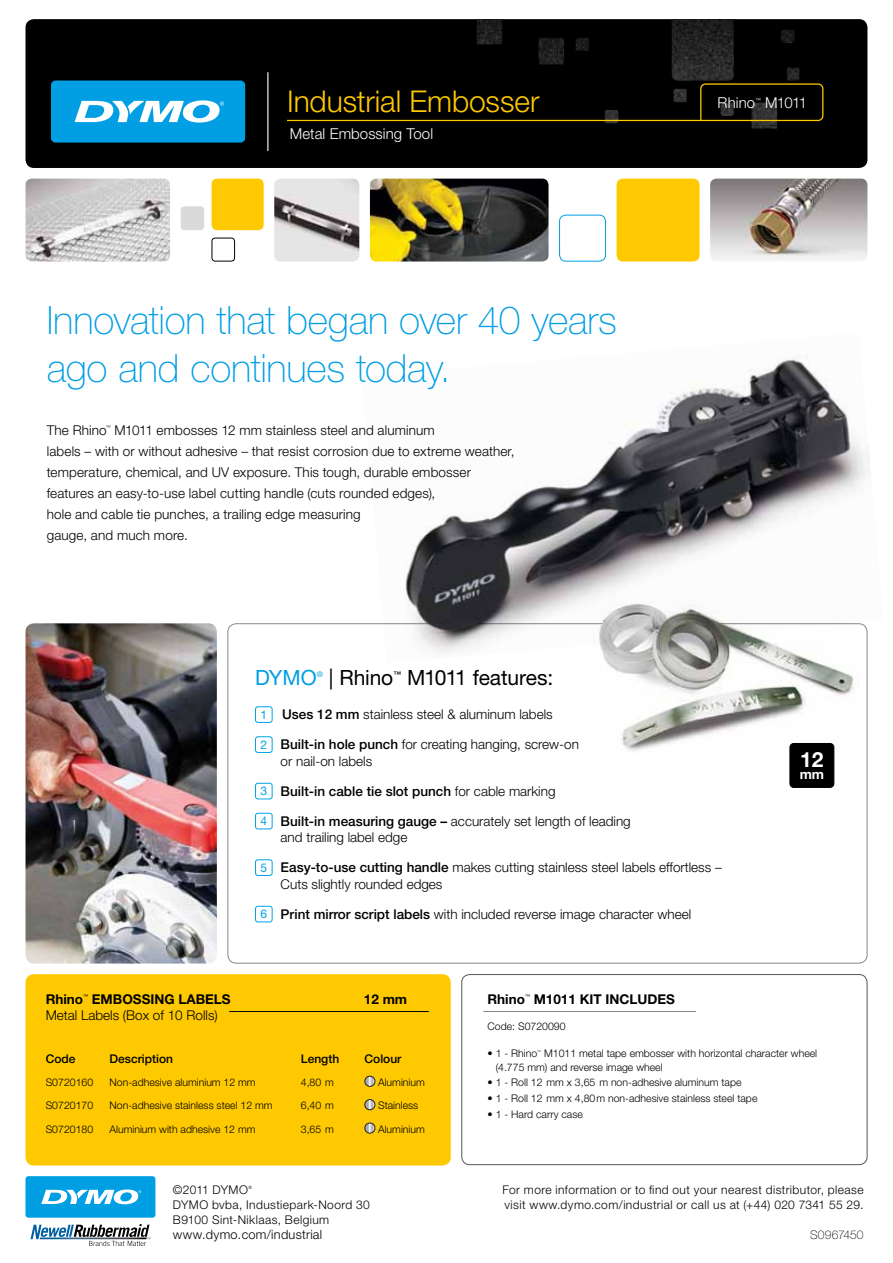
<style>
.page{position:relative;width:893px;height:1263px;background:#fff}
.page>*{position:absolute;margin:0;border:0;box-sizing:border-box;transform-origin:0 0}
.t1{font:100 39px/48px "Helvetica Neue LTW1 G";letter-spacing:-.005em;color:#009ee3}
.t2{font:300 30px "Helvetica Neue LT Pro";letter-spacing:-.005em;color:#fec900}
.t3{font:21px "Helvetica Neue LT Pro";letter-spacing:-.01em;color:#000}
.t4{font:21px "Helvetica Neue LT Pro";color:#009ee3}
.t5{font:700 21px "Helvetica Neue LT Pro";color:#fff}
.t6{font:300 15px "Helvetica Neue LTW1 G";letter-spacing:.005em;color:#fff}
.t7{font:300 15px "Helvetica Neue LT Pro";letter-spacing:-.015em;color:#fff}
.t8{font:300 13.5px/21px "Helvetica Neue LT Pro";color:#000}
.t9{font:700 13.5px "Helvetica Neue LT Pro";color:#000}
.t10{font:500 13.5px "Helvetica Neue LT Pro";color:#000}
.t11{font:700 13.5px "Helvetica Neue LT Pro";color:#fff}
.t12{font:300 12.75px "Helvetica Neue LTW1 G";letter-spacing:.02em;color:#000}
.t13{font:300 12px/15px "Helvetica Neue LT Pro";letter-spacing:.035em;color:#000}
.t14{font:300 12px/15px "Helvetica Neue LTW1 G";letter-spacing:.035em;color:#000}
.t15{font:500 12px "Helvetica Neue LT Pro";color:#000}
.t16{font:300 12px "Helvetica Neue LTW1 G";letter-spacing:.01em;color:#000}
.t17{font:100 12px "Helvetica Neue LT Pro";letter-spacing:.01em;color:#000}
.t18{font:300 10.5px/13.5px "Helvetica Neue LT Pro";color:#000}
.t19{font:7.8px "Helvetica Neue LT Pro";color:#009ee3}
.t20{font:500 7.8px "Helvetica Neue LTW1 G";color:#000}
.t21{font:300 5.55px "Helvetica Neue LTW1 G";color:#fff}
.t22{font:4.95px "Helvetica Neue LTW1 G";color:#000}
.t23{font:300 4.95px "Helvetica Neue LT Pro";color:#000}
.t24{font:300 4.5px "Helvetica Neue LTW1 G";color:#000}
.t25{font:300 3.9px "Helvetica Neue LT Pro";color:#000}
.s1{font-weight:400;font-size:12px;color:#00a4e4}
.s2{font-weight:500}
.s3{font-weight:300}
</style>
<div class="page">
<div style="left:26px;top:19px;width:841px;height:149px;background:#000;border-radius:9px"></div>
<img style="left:434px;top:19px;width:378px;height:110px">
<img style="left:26px;top:623px;width:191px;height:340px">
<img style="left:362px;top:356px;width:509px;height:307px">
<img style="left:405px;top:361px;width:447px;height:273px">
<div style="left:461px;top:974px;width:406px;height:191px;border:1px solid #565656;border-radius:8px"></div>
<div style="left:26px;top:974px;width:425px;height:191px;background:#fec900;border-radius:9px"></div>
<div style="left:617px;top:179px;width:82px;height:82px;background:#fec900;border-radius:6px"></div>
<div style="left:559px;top:215px;width:47px;height:46px;border:1px solid #009ee3;border-radius:6px"></div>
<img style="left:370px;top:179px;width:179px;height:82px">
<img style="left:274px;top:179px;width:85px;height:82px">
<div style="left:212px;top:179px;width:52px;height:51px;background:#fec900;border-radius:5px"></div>
<div style="left:212px;top:238px;width:23px;height:23px;border:1px solid #000;border-radius:3px"></div>
<div style="left:181px;top:206px;width:23px;height:24px;background:#dadada;border-radius:4px"></div>
<img style="left:26px;top:179px;width:144px;height:82px">
<img style="left:710px;top:179px;width:157px;height:82px">
<img style="left:592px;top:594px;width:269px;height:161px">
<img style="left:599px;top:604px;width:255px;height:142px">
<div style="left:790px;top:743px;width:44px;height:44px;background:#000;border-radius:4px"></div>
<div style="left:789px;top:743px;width:45px;height:45px;border:1px solid #000;border-radius:4px"></div>
<hr style="left:267px;top:72px;width:1px;height:79px;background:#fff">
<div style="left:51px;top:81px;width:194px;height:62px;background:#009ee3;border-radius:5px"></div>
<svg style="left:75px;top:100px;width:149px;height:23px"></svg>
<svg style="left:287px;top:83px;width:537px;height:39px"></svg>
<div style="left:255px;top:706px;width:17px;height:17px;border:1px solid #00a4e4;border-radius:2px"></div>
<div style="left:255px;top:736px;width:17px;height:17px;border:1px solid #00a4e4;border-radius:2px"></div>
<div style="left:255px;top:783px;width:17px;height:16px;border:1px solid #00a4e4;border-radius:2px"></div>
<div style="left:255px;top:813px;width:17px;height:16px;border:1px solid #00a4e4;border-radius:2px"></div>
<div style="left:255px;top:859px;width:17px;height:17px;border:1px solid #00a4e4;border-radius:2px"></div>
<div style="left:255px;top:906px;width:17px;height:16px;border:1px solid #00a4e4;border-radius:2px"></div>
<hr style="left:229px;top:1011px;width:200px;height:1px;background:#000">
<hr style="left:483px;top:1011px;width:213px;height:1px;background:#878786">
<svg style="left:365px;top:1076px;width:10px;height:10px"></svg>
<div style="left:365px;top:1076px;width:10px;height:10px;border:1px solid #232020;border-radius:50%"></div>
<svg style="left:365px;top:1099px;width:10px;height:11px"></svg>
<div style="left:365px;top:1099px;width:10px;height:11px;border:1px solid #232020;border-radius:50%"></div>
<svg style="left:365px;top:1123px;width:10px;height:10px"></svg>
<div style="left:365px;top:1123px;width:10px;height:10px;border:1px solid #232020;border-radius:50%"></div>
<div style="left:26px;top:1176px;width:129px;height:42px;background:#009ee3;border-radius:3px"></div>
<svg style="left:41px;top:1189px;width:100px;height:15px"></svg>
<svg style="left:31px;top:1224px;width:119px;height:22px"></svg>
<h2 class="t2" style="left:287px;top:83px;width:254px">Industrial Embosser</h2>
<p class="t7" style="left:718px;top:94px;width:39px">Rhino</p>
<p class="t21" style="left:755px;top:97px;width:7px">™</p>
<p class="t7" style="left:765px;top:94px;width:44px">M1011</p>
<p class="t6" style="left:290px;top:124px;width:145px">Metal Embossing Tool</p>
<h1 class="t1" style="left:47px;top:296px;width:572px">Innovation that began over 40 years ago and continues today.</h1>
<p class="t8" style="left:47px;top:419px;width:61px">The Rhino</p>
<p class="t23" style="left:106px;top:425px;width:6px">™</p>
<p class="t8" style="left:47px;top:419px;width:469px;text-indent:68px">M1011 embosses 12 mm stainless steel and aluminum<br>labels – with or without adhesive – that resist corrosion due to extreme weather, temperature, chemical, and UV exposure. This tough, durable embosser features an easy-to-use label cutting handle (cuts rounded edges),<br>hole and cable tie punches, a trailing edge measuring<br>gauge, and much more.</p>
<h3 class="t4" style="left:255px;top:665px;width:63px">DYMO</h3>
<p class="t19" style="left:317px;top:669px;width:8px">®</p>
<h3 class="t3" style="left:329px;top:665px;width:66px">| Rhino</h3>
<p class="t20" style="left:394px;top:669px;width:9px">™</p>
<h3 class="t3" style="left:407px;top:665px;width:148px">M1011 features:</h3>
<p class="t8" style="left:260px;top:703px;width:294px"><span class="s1">1</span> <span class="s2">Uses 12 mm</span> stainless steel &amp; aluminum labels</p>
<p class="t8" style="left:281px;top:736px;width:300px;line-height:16.5px;text-indent:-20px"><span class="s1">2</span> <span class="s2">Built-in hole punch</span> for creating hanging, screw-on or nail-on labels</p>
<p class="t10" style="left:260px;top:783px;width:297px"><span class="s1">3</span> Built-in cable tie slot punch <span class="s3">for cable marking</span></p>
<p class="t8" style="left:281px;top:812px;width:352px;line-height:16.5px;text-indent:-20px"><span class="s1">4</span> <span class="s2">Built-in measuring gauge –</span> accurately set length of leading and trailing label edge</p>
<p class="t8" style="left:281px;top:859px;width:443px;line-height:16.5px;text-indent:-20px"><span class="s1">5</span> <span class="s2">Easy-to-use cutting handle</span> makes cutting stainless steel labels effortless –<br>Cuts slightly rounded edges</p>
<p class="t8" style="left:260px;top:903px;width:432px"><span class="s1">6</span> <span class="s2">Print mirror script labels</span> with included reverse image character wheel</p>
<h3 class="t5" style="left:800px;top:746px;width:25px">12</h3>
<p class="t11" style="left:800px;top:766px;width:26px">mm</p>
<p class="t9" style="left:46px;top:990px;width:39px">Rhino</p>
<p class="t22" style="left:83px;top:994px;width:6px">™</p>
<p class="t9" style="left:92px;top:990px;width:140px">EMBOSSING LABELS</p>
<p class="t8" style="left:46px;top:1005px;width:174px">Metal Labels (Box of 10 Rolls)</p>
<p class="t9" style="left:364px;top:990px;width:45px">12 mm</p>
<p class="t15" style="left:46px;top:1051px;width:31px">Code</p>
<p class="t15" style="left:109px;top:1051px;width:65px">Description</p>
<p class="t15" style="left:301px;top:1051px;width:40px">Length</p>
<p class="t15" style="left:365px;top:1051px;width:38px">Colour</p>
<p class="t18" style="left:46px;top:1075px;width:49px">S0720160</p>
<p class="t18" style="left:109px;top:1075px;width:148px">Non-adhesive aluminium 12 mm</p>
<p class="t18" style="left:301px;top:1075px;width:35px">4,80 m</p>
<p class="t18" style="left:378px;top:1075px;width:48px">Aluminium</p>
<p class="t18" style="left:46px;top:1098px;width:49px">S0720170</p>
<p class="t18" style="left:109px;top:1098px;width:165px">Non-adhesive stainless steel 12 mm</p>
<p class="t18" style="left:301px;top:1098px;width:35px">6,40 m</p>
<p class="t18" style="left:378px;top:1098px;width:42px">Stainless</p>
<p class="t18" style="left:46px;top:1122px;width:49px">S0720180</p>
<p class="t18" style="left:109px;top:1122px;width:148px">Aluminium with adhesive 12 mm</p>
<p class="t18" style="left:301px;top:1122px;width:35px">3,65 m</p>
<p class="t18" style="left:378px;top:1122px;width:48px">Aluminium</p>
<p class="t16" style="left:173px;top:1182px;width:76px">©2011 DYMO</p>
<p class="t24" style="left:248px;top:1184px;width:5px">®</p>
<p class="t14" style="left:173px;top:1197px;width:199px">DYMO bvba, Industiepark-Noord 30<br>B9100 Sint-Niklaas, Belgium</p>
<p class="t12" style="left:173px;top:1226px;width:151px">www.dymo.com/industrial</p>
<p class="t9" style="left:487px;top:990px;width:39px">Rhino</p>
<p class="t22" style="left:525px;top:994px;width:6px">™</p>
<p class="t9" style="left:534px;top:990px;width:143px">M1011 KIT INCLUDES</p>
<p class="t18" style="left:487px;top:1019px;width:80px">Code: S0720090</p>
<p class="t18" style="left:487px;top:1046px;width:51px">• 1 - Rhino</p>
<p class="t25" style="left:537px;top:1049px;width:5px">™</p>
<p class="t18" style="left:496px;top:1046px;width:323px;text-indent:48px">M1011 metal tape embosser with horizontal character wheel (4.775 mm) and reverse image wheel</p>
<p class="t18" style="left:487px;top:1075px;width:255px">• 1 - Roll 12 mm x 3,65 m non-adhesive aluminum tape</p>
<p class="t18" style="left:487px;top:1091px;width:271px">• 1 - Roll 12 mm x 4,80m non-adhesive stainless steel tape</p>
<p class="t18" style="left:487px;top:1107px;width:97px">• 1 - Hard carry case</p>
<p class="t13" style="left:502px;top:1181px;width:363px">For more information or to find out your nearest distributor, please visit www.dymo.com/industrial or call us at (+44) 020 7341 55 29.</p>
<p class="t17" style="left:810px;top:1227px;width:55px">S0967450</p>
</div>
